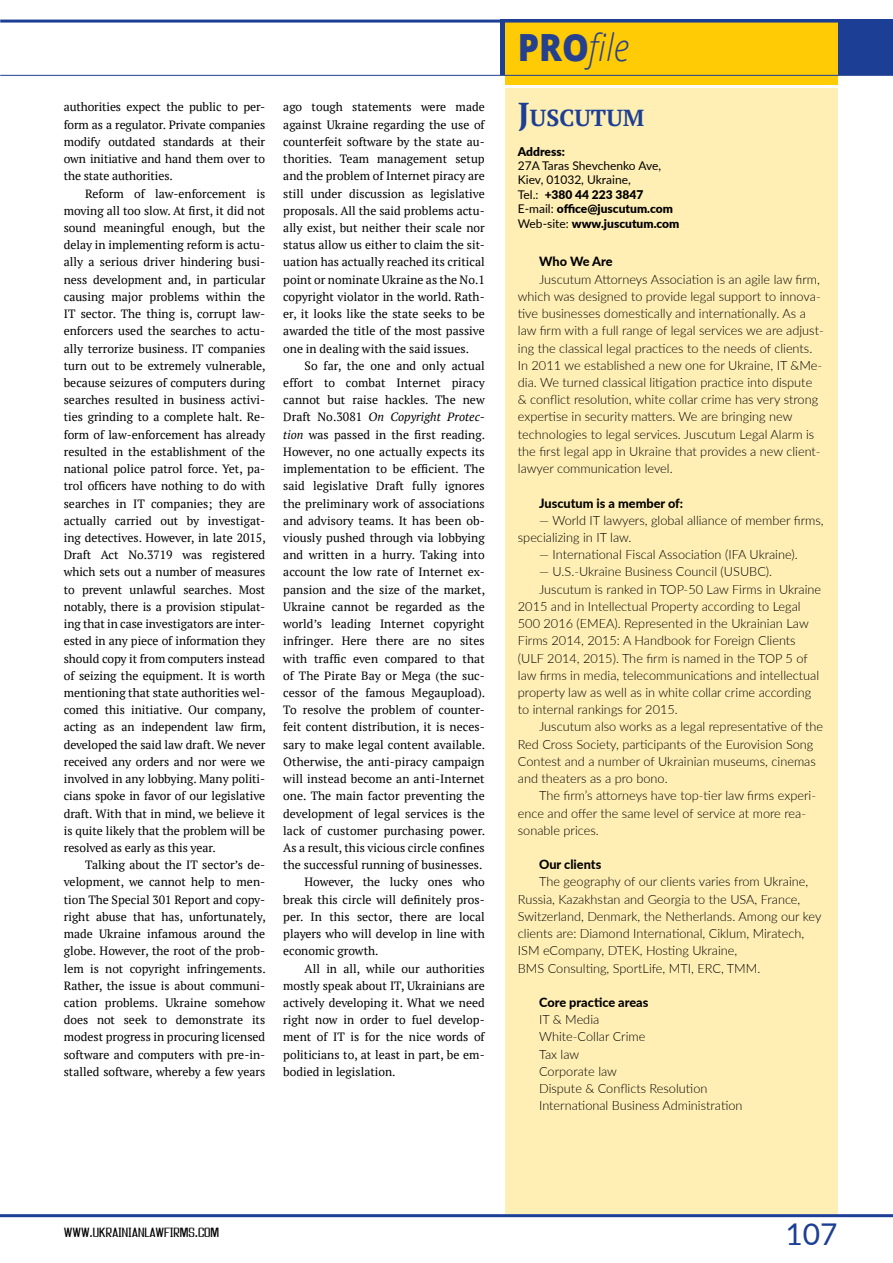
<style>
.page{position:relative;width:893px;height:1263px;background:#fff}
.page>*{position:absolute;margin:0;border:0;box-sizing:border-box;transform-origin:0 0}
.t1{font:italic 300 37.5px "Open Sans";color:#25408f;scale:.9 1}
.t2{font:30px "Lato";color:#1c3e94}
.t3{font:700 23.1px "PT Serif";color:#1c3e94}
.Обычный{font:300 12.75px/17.2px "Lato";color:#000}
.Обычный-2{font:800 12.75px "Lato";color:#000}
.Обычный-3{font:12px/17.2px "PT Serif";color:#000;text-align:justify}
.t4{font:900 12px "Lato";color:#000}
.t5{font:12px "Lato";color:#000}
.t6{font:10.5px "Asseenon TV";color:#000;scale:.9 1}
.s1{font-style:italic}
.s2{font-weight:800;font-style:normal}
.s3{font-size:33px}
.s4{font-weight:400}
.s5{font-size:15px}
</style>
<div class="page">
<div style="left:500px;top:20px;width:393px;height:55px;background:#1c3e94"></div>
<div style="left:505px;top:89px;width:333px;height:1125px;background:#ffefb4"></div>
<div style="left:505px;top:21px;width:333px;height:64px;background:#ffcb05"></div>
<hr style="left:1px;top:20px;width:892px;height:3px;background:#1c3e94">
<hr style="left:1px;top:75px;width:892px;height:1px;background:#1c3e94">
<hr style="left:0;top:1214px;width:893px;height:3px;background:#1c3e94">
<p class="Обычный-3" style="left:64px;top:98px;width:203px">authorities expect the public to per&shy;form as a regulator. Private companies modify outdated standards at their own initiative and hand them over to the state authorities.</p>
<p class="Обычный-3" style="left:64px;top:184px;width:203px;text-indent:21px">Reform of law-enforcement is moving all too slow. At first, it did not sound meaningful enough, but the delay in implementing reform is actu&shy;ally a serious driver hindering busi&shy;ness development and, in particular causing major problems within the IT sector. The thing is, corrupt law&shy;enforcers used the searches to actu&shy;ally terrorize business. IT companies turn out to be extremely vulnerable, because seizures of computers during searches resulted in business activi&shy;ties grinding to a complete halt. Re&shy;form of law-enforcement has already resulted in the establishment of the national police patrol force. Yet, pa&shy;trol officers have nothing to do with searches in IT companies; they are actually carried out by investigat&shy;ing detectives. However, in late 2015, Draft Act No.3719 was registered which sets out a number of measures to prevent unlawful searches. Most notably, there is a provision stipulat&shy;ing that in case investigators are inter&shy;ested in any piece of information they should copy it from computers instead of seizing the equipment. It is worth mentioning that state authorities wel&shy;comed this initiative. Our company, acting as an independent law firm, developed the said law draft. We never received any orders and nor were we involved in any lobbying. Many politi&shy;cians spoke in favor of our legislative draft. With that in mind, we believe it is quite likely that the problem will be resolved as early as this year.</p>
<p class="Обычный-3" style="left:64px;top:856px;width:203px;text-indent:21px">Talking about the IT sector’s de&shy;velopment, we cannot help to men&shy;tion The Special 301 Report and copy&shy;right abuse that has, unfortunately, made Ukraine infamous around the globe. However, the root of the prob&shy;lem is not copyright infringements.<br>Rather, the issue is about communi&shy;cation problems. Ukraine somehow does not seek to demonstrate its modest progress in procuring licensed software and computers with pre-in&shy;stalled software, whereby a few years</p>
<p class="Обычный-3" style="left:283px;top:98px;width:203px">ago tough statements were made against Ukraine regarding the use of counterfeit software by the state au&shy;thorities. Team management setup and the problem of Internet piracy are still under discussion as legislative proposals. All the said problems actu&shy;ally exist, but neither their scale nor status allow us either to claim the sit&shy;uation has actually reached its critical point or nominate Ukraine as the No.1 copyright violator in the world. Rath&shy;er, it looks like the state seeks to be awarded the title of the most passive one in dealing with the said issues.</p>
<p class="Обычный-3" style="left:283px;top:357px;width:203px;text-indent:21px">So far, the one and only actual effort to combat Internet piracy cannot but raise hackles. The new Draft No.3081 <span class="s1">On Copyright Protec&shy;tion</span> was passed in the first reading.<br>However, no one actually expects its implementation to be efficient. The said legislative Draft fully ignores the preliminary work of associations and advisory teams. It has been ob&shy;viously pushed through via lobbying and written in a hurry. Taking into account the low rate of Internet ex&shy;pansion and the size of the market, Ukraine cannot be regarded as the world’s leading Internet copyright infringer. Here there are no sites with traffic even compared to that of The Pirate Bay or Mega (the suc&shy;cessor of the famous Megaupload).<br>To resolve the problem of counter&shy;feit content distribution, it is neces&shy;sary to make legal content available.<br>Otherwise, the anti-piracy campaign will instead become an anti-Internet one. The main factor preventing the development of legal services is the lack of customer purchasing power.<br>As a result, this vicious circle confines the successful running of businesses.</p>
<p class="Обычный-3" style="left:283px;top:873px;width:203px;text-indent:21px">However, the lucky ones who break this circle will definitely pros&shy;per. In this sector, there are local players who will develop in line with economic growth.</p>
<p class="Обычный-3" style="left:283px;top:959px;width:203px;text-indent:21px">All in all, while our authorities mostly speak about IT, Ukrainians are actively developing it. What we need right now in order to fuel develop&shy;ment of IT is for the nice words of politicians to, at least in part, be em&shy;bodied in legislation.</p>
<p class="t1" style="left:518px;top:22px;width:125px"><span class="s2">PRO</span>file</p>
<p class="t3" style="left:518px;top:103px;width:128px"><span class="s3">J</span>USCUTUM</p>
<p class="t4" style="left:518px;top:142px;width:48px">Address:</p>
<p class="t5" style="left:518px;top:157px;width:145px">27A Taras Shevchenko Ave,</p>
<p class="t5" style="left:518px;top:171px;width:114px">Kiev, 01032, Ukraine,</p>
<p class="t4" style="left:518px;top:185px;width:127px"><span class="s4">Tel.:</span> +380 44 223 3847</p>
<p class="t4" style="left:518px;top:200px;width:157px"><span class="s4">E-mail:</span> office@juscutum.com</p>
<p class="t4" style="left:518px;top:214px;width:163px"><span class="s4">Web-site:</span> www.juscutum.com</p>
<p class="Обычный-2" style="left:539px;top:252px;width:75px">Who We Are</p>
<p class="Обычный" style="left:518px;top:270px;width:308px;text-indent:21px">Juscutum Attorneys Association is an agile law firm, which was designed to provide legal support to innova&shy;tive businesses domestically and internationally. As a law firm with a full range of legal services we are adjust&shy;ing the classical legal practices to the needs of clients.<br>In 2011 we established a new one for Ukraine, IT &amp;Me&shy;dia. We turned classical litigation practice into dispute &amp; conflict resolution, white collar crime has very strong expertise in security matters. We are bringing new technologies to legal services. Juscutum Legal Alarm is the first legal app in Ukraine that provides a new client&shy;lawyer communication level.</p>
<p class="Обычный-2" style="left:539px;top:493px;width:146px">Juscutum is a member of:</p>
<p class="Обычный" style="left:518px;top:511px;width:307px;text-indent:21px">— World IT lawyers, global alliance of member firms, specializing in IT law.</p>
<p class="Обычный" style="left:539px;top:545px;width:260px">— International Fiscal Association (IFA Ukraine).</p>
<p class="Обычный" style="left:539px;top:563px;width:235px">— U.S.-Ukraine Business Council (USUBC).</p>
<p class="Обычный" style="left:518px;top:580px;width:305px;text-indent:21px">Juscutum is ranked in TOP-50 Law Firms in Ukraine 2015 and in Intellectual Property according to Legal 500 2016 (EMEA). Represented in the Ukrainian Law Firms 2014, 2015: A Handbook for Foreign Clients (ULF 2014, 2015). The firm is named in the TOP 5 of law firms in media, telecommunications and intellectual property law as well as in white collar crime according to internal rankings for 2015.</p>
<p class="Обычный" style="left:518px;top:718px;width:307px;text-indent:21px">Juscutum also works as a legal representative of the Red Cross Society, participants of the Eurovision Song Contest and a number of Ukrainian museums, cinemas and theaters as a pro bono.</p>
<p class="Обычный" style="left:518px;top:787px;width:300px;text-indent:21px">The firm’s attorneys have top-tier law firms experi&shy;ence and offer the same level of service at more rea&shy;sonable prices.</p>
<p class="Обычный-2" style="left:539px;top:855px;width:64px">Our clients</p>
<p class="Обычный" style="left:518px;top:873px;width:305px;text-indent:21px">The geography of our clients varies from Ukraine, Russia, Kazakhstan and Georgia to the USA, France, Switzerland, Denmark, the Netherlands. Among our key clients are: Diamond International, Ciklum, Miratech, ISM eCompany, DTEK, Hosting Ukraine,<br>BMS Consulting, SportLife, MTI, ERC, TMM.</p>
<p class="Обычный-2" style="left:539px;top:993px;width:111px">Core practice areas</p>
<p class="Обычный" style="left:539px;top:1010px;width:62px">IT &amp; Media</p>
<p class="Обычный" style="left:539px;top:1028px;width:108px">White-Collar Crime</p>
<p class="Обычный" style="left:539px;top:1045px;width:42px">Tax law</p>
<p class="Обычный" style="left:539px;top:1062px;width:79px">Corporate law</p>
<p class="Обычный" style="left:539px;top:1079px;width:170px">Dispute &amp; Conflicts Resolution</p>
<p class="Обычный" style="left:539px;top:1096px;width:205px">International Business Administration</p>
<p class="t6" style="left:64px;top:1225px;width:174px">WWW<span class="s5">.</span>UKRAINIANLAWFIRMS<span class="s5">.</span>COM</p>
<p class="t2" style="left:785px;top:1213px;width:54px">107</p>
</div>
